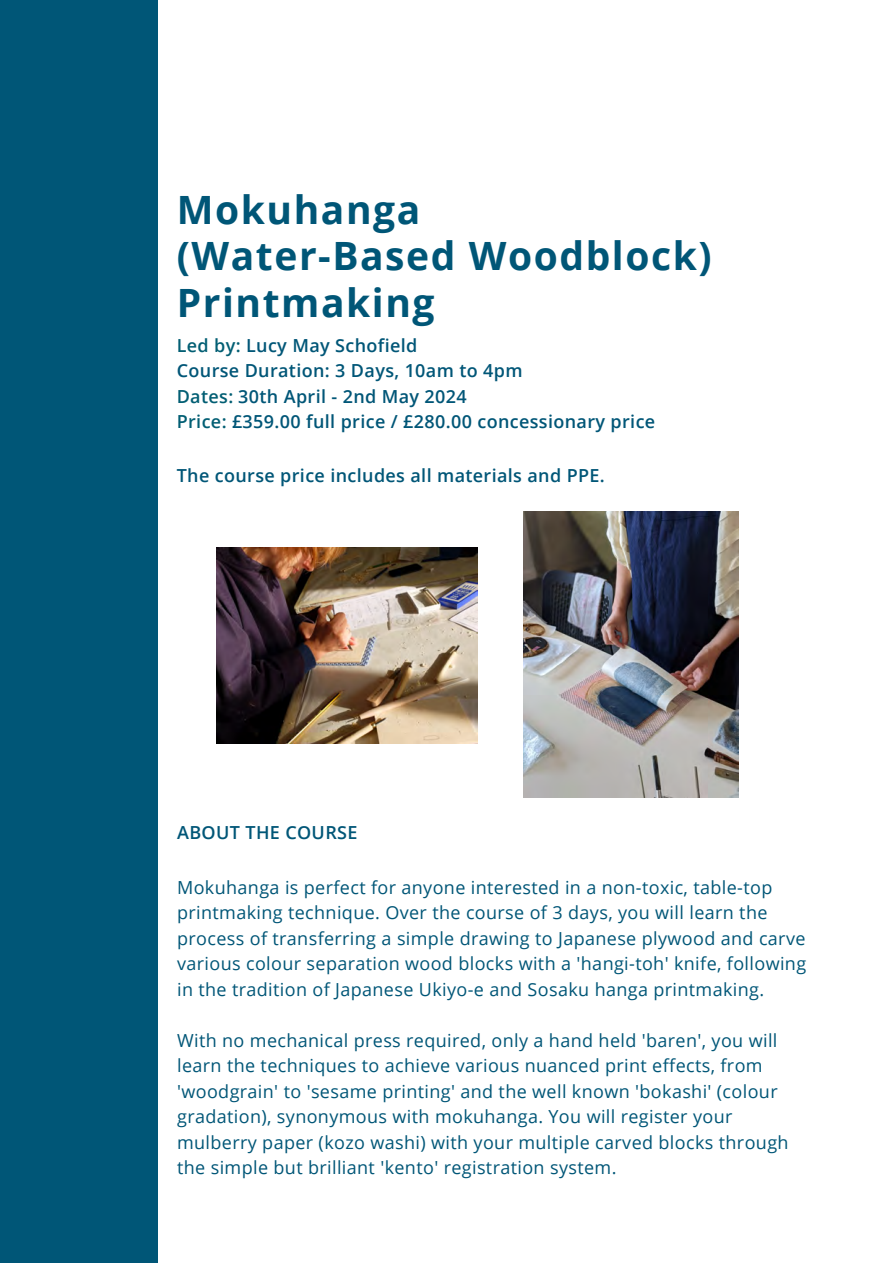
<style>
.page{position:relative;width:893px;height:1263px;background:#fff}
.page>*{position:absolute;margin:0;border:0;box-sizing:border-box;transform-origin:0 0}
.t1{font:700 39px/46.8px "Open Sans";letter-spacing:.04em;color:#005677}
.t2{font:18px/25.5px "Open Sans";letter-spacing:.02em;color:#005677}
.t3{font:600 18px/25.5px "Open Sans";letter-spacing:.02em;color:#005677}
.s1{color:#025e73}
</style>
<div class="page">
<div style="left:0;top:0;width:157px;height:1263px;background:#005677"></div>
<img style="left:216px;top:548px;width:261px;height:196px">
<img style="left:524px;top:511px;width:215px;height:287px">
<p class="t1" style="left:177px;top:185px;width:536px">Mokuhanga<br>(Water-Based Woodblock)<br>Printmaking</p>
<p class="t3" style="left:177px;top:332px;width:480px"><span class="s1">Led by:</span> Lucy May Schofield<br>Course Duration: 3 Days, 10am to 4pm<br><span class="s1">Dates:</span> 30th April - 2nd May 2024<br><span class="s1">Price:</span> £359.00 full price / £280.00 concessionary price</p>
<p class="t3" style="left:177px;top:463px;width:430px">The course price includes all materials and PPE.</p>
<p class="t3" style="left:177px;top:820px;width:182px">ABOUT THE COURSE</p>
<p class="t2" style="left:177px;top:874px;width:631px">Mokuhanga is perfect for anyone interested in a non-toxic, table-top printmaking technique. Over the course of 3 days, you will learn the process of transferring a simple drawing to Japanese plywood and carve various colour separation wood blocks with a 'hangi-toh' knife, following in the tradition of Japanese Ukiyo-e and Sosaku hanga printmaking.</p>
<p class="t2" style="left:177px;top:1027px;width:613px">With no mechanical press required, only a hand held 'baren', you will learn the techniques to achieve various nuanced print effects, from 'woodgrain' to 'sesame printing' and the well known 'bokashi' (colour gradation), synonymous with mokuhanga. You will register your mulberry paper (kozo washi) with your multiple carved blocks through the simple but brilliant 'kento' registration system.</p>
</div>
